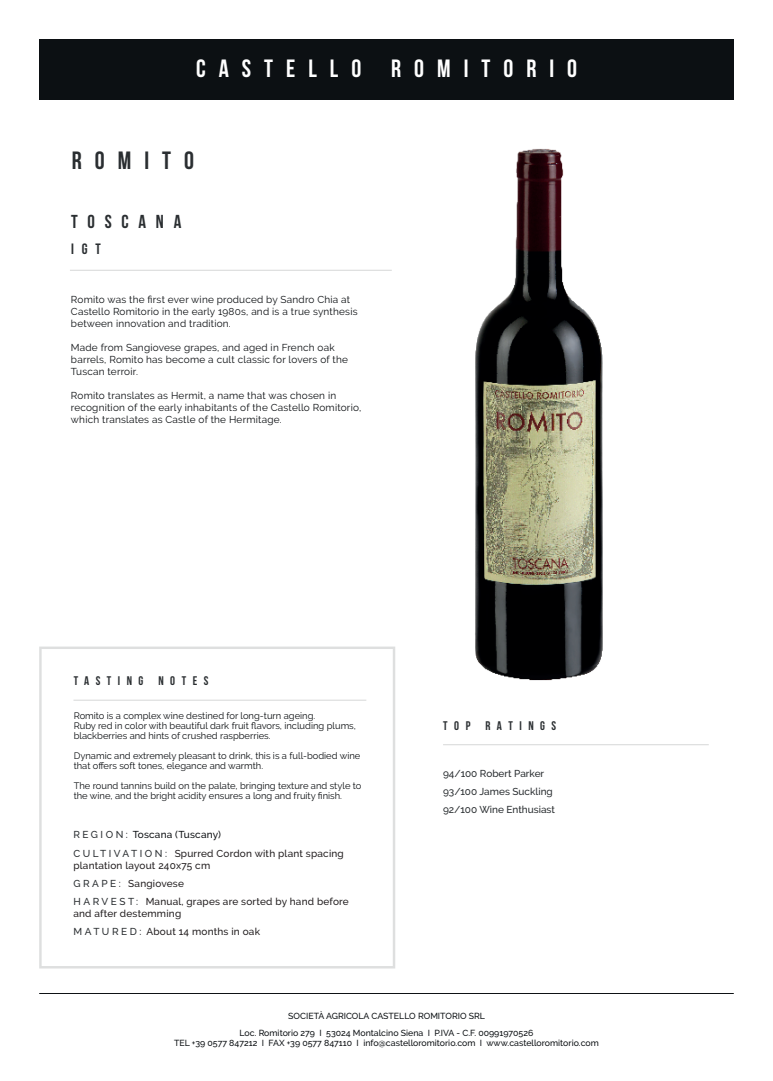
<style>
.page{position:relative;width:773px;height:1081px;background:#fff}
.page>*{position:absolute;margin:0;border:0;box-sizing:border-box;transform-origin:0 0}
.t1{font:700 25px "Bebas Neue";letter-spacing:.52em;color:#fff}
.t2{font:700 25px "Bebas Neue";letter-spacing:.52em;color:#2a2e31}
.t3{font:700 18.75px "Bebas Neue";letter-spacing:.52em;color:#2a2e31}
.t4{font:700 15px "Bebas Neue";color:#2a2e31}
.t5{font:700 12.5px "Bebas Neue";letter-spacing:.52em;color:#2a2e31}
.t6{font:10px/12px "Raleway";letter-spacing:.02em;color:#0c0f12}
.t7{font:500 10px/18.2px "Raleway";letter-spacing:.02em;color:#231f20}
.t8{font:500 10px/18.2px "Raleway";color:#2a2e31}
.t9{font:9.38px/10px "Raleway";color:#0c0f12}
.t10{font:500 8.75px/16.8px "Raleway";color:#0c1013;text-align:center}
.s1{color:#2a2e31}
.s2{color:#0c0f12}
</style>
<div class="page">
<div style="left:39px;top:39px;width:694px;height:61px;background:#0c1013"></div>
<hr style="left:70px;top:270px;width:322px;height:1px;background:#dedfdf">
<hr style="left:39px;top:993px;width:694px;height:1px;background:#0c1013">
<svg style="left:39px;top:646px;width:356px;height:322px"></svg>
<hr style="left:443px;top:744px;width:265px;height:1px;background:#dedfdf">
<img style="left:342px;top:148px;width:261px;height:553px">
<h1 class="t1" style="left:196px;top:55px;width:382px">CASTELLO ROMITORIO</h1>
<h1 class="t2" style="left:72px;top:147px;width:124px">ROMITO</h1>
<h2 class="t3" style="left:71px;top:211px;width:112px">TOSCANA</h2>
<h3 class="t4" style="left:71px;top:241px;width:31px">IGT</h3>
<p class="t6" style="left:71px;top:293px;width:288px">Romito was the first ever wine produced by Sandro Chia at<br>Castello Romitorio in the early 1980s, and is a true synthesis between innovation and tradition.</p>
<p class="t6" style="left:71px;top:341px;width:278px">Made from Sangiovese grapes, and aged in French oak barrels, Romito has become a cult classic for lovers of the<br>Tuscan terroir.</p>
<p class="t6" style="left:71px;top:389px;width:292px">Romito translates as Hermit, a name that was chosen in recognition of the early inhabitants of the Castello Romitorio, which translates as Castle of the Hermitage.</p>
<p class="t5" style="left:74px;top:674px;width:136px">TASTING NOTES</p>
<p class="t9" style="left:74px;top:710px;width:284px">Romito is a complex wine destined for long-turn ageing.<br>Ruby red in color with beautiful dark fruit flavors, including plums, blackberries and hints of crushed raspberries.</p>
<p class="t9" style="left:74px;top:750px;width:288px">Dynamic and extremely pleasant to drink, this is a full-bodied wine that offers soft tones, elegance and warmth.</p>
<p class="t9" style="left:74px;top:780px;width:289px">The round tannins build on the palate, bringing texture and style to the wine, and the bright acidity ensures a long and fruity finish.</p>
<p class="t7" style="left:73px;top:826px;width:272px"><span class="s1">R E G I O N :</span> <span class="s2">Toscana (Tuscany)<br></span><span class="s1">C U LT I V A T I O N :</span> Spurred Cordon with plant spacing</p>
<p class="t7" style="left:73px;top:856px;width:277px">plantation layout 240x75 cm<br><span class="s1">G R A P E :</span> Sangiovese<br><span class="s1">H A R V E S T :</span> Manual, grapes are sorted by hand before</p>
<p class="t7" style="left:73px;top:904px;width:188px">and after destemming<br><span class="s1">M A T U R E D :</span> About 14 months in oak</p>
<p class="t5" style="left:443px;top:718px;width:114px">TOP RATINGS</p>
<p class="t8" style="left:443px;top:764px;width:113px">94/100 Robert Parker<br>93/100 James Suckling<br>92/100 Wine Enthusiast</p>
<p class="t10" style="left:239px;top:1007px;width:295px">SOCIETÀ AGRICOLA CASTELLO ROMITORIO SRL<br>Loc. Romitorio 279 I 53024 Montalcino Siena I P.IVA - C.F. 00991970526</p>
<p class="t10" style="left:174px;top:1035px;width:426px">TEL +39 0577 847212 I FAX +39 0577 847110 I info@castelloromitorio.com I www.castelloromitorio.com</p>
</div>
